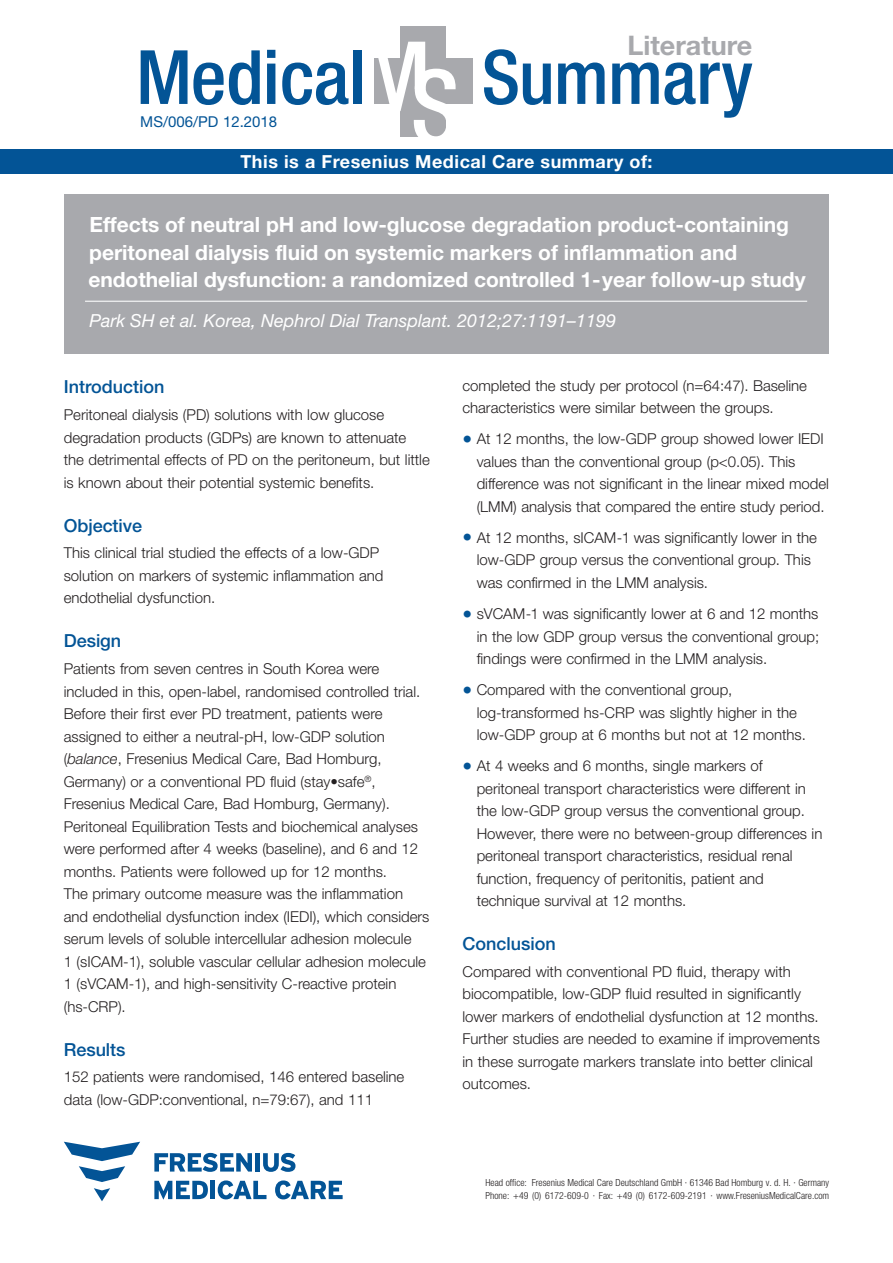
<style>
.page{position:relative;width:893px;height:1263px;background:#fff}
.page>*{position:absolute;margin:0;border:0;box-sizing:border-box;transform-origin:0 0}
.t1{font:500 condensed 75px "Helvetica Neue LT";letter-spacing:-.01em;color:#035496}
.t2{font:700 27px "Helvetica Neue LT";color:#a8a9ad}
.t3{font:700 21px/27.3px "Helvetica Neue LT";color:#fff}
.t4{font:italic 18px "Helvetica Neue LT";color:#fff}
.t5{font:500 18px "Helvetica Neue LT";color:#035496}
.t6{font:700 18px "Helvetica Neue LT";letter-spacing:.03em;color:#fff}
.t7{font:300 15px/22.5px "Helvetica Neue LT";color:#231f20}
.t8{font:15px "Helvetica Neue LT";color:#035496}
.t9{font:300 condensed 9.75px/13.2px "Helvetica Neue LTCE";color:#231f20}
.s1{font-style:italic}
.s2{font-size:19.5px;color:#035496}
</style>
<div class="page">
<div style="left:0;top:149px;width:893px;height:24px;background:#035496"></div>
<div style="left:400px;top:26px;width:46px;height:110px;background:#a8a9ad"></div>
<div style="left:374px;top:58px;width:99px;height:46px;background:#a8a9ad"></div>
<svg style="left:378px;top:42px;width:78px;height:94px"></svg>
<div style="left:64px;top:195px;width:764px;height:159px;background:#a8a9ad"></div>
<hr style="left:85px;top:301px;width:722px;height:1px;background:#fff">
<svg style="left:94px;top:1188px;width:16px;height:13px"></svg>
<svg style="left:64px;top:1142px;width:76px;height:40px"></svg>
<div style="left:210px;top:1181px;width:5px;height:18px;background:#035496"></div>
<svg style="left:218px;top:1180px;width:48px;height:19px"></svg>
<svg style="left:275px;top:1180px;width:68px;height:19px"></svg>
<svg style="left:154px;top:1181px;width:54px;height:19px"></svg>
<svg style="left:154px;top:1153px;width:98px;height:19px"></svg>
<div style="left:255px;top:1153px;width:5px;height:18px;background:#035496"></div>
<svg style="left:263px;top:1153px;width:32px;height:19px"></svg>
<h2 class="t2" style="left:627px;top:28px;width:127px">Literature</h2>
<h1 class="t1" style="left:136px;top:33px;width:231px">Medical</h1>
<h1 class="t1" style="left:482px;top:33px;width:273px">Summary</h1>
<p class="t8" style="left:140px;top:112px;width:138px">MS/006/PD 12.2018</p>
<p class="t6" style="left:240px;top:151px;width:414px">This is a Fresenius Medical Care summary of:</p>
<p class="t3" style="left:88px;top:211px;width:719px">Effects of neutral pH and low-glucose degradation product-containing peritoneal dialysis fluid on systemic markers of inflammation and endothelial dysfunction: a randomized controlled 1-year follow-up study</p>
<p class="t4" style="left:90px;top:310px;width:528px">Park SH et al. Korea, Nephrol Dial Transplant. 2012;27:1191–1199</p>
<p class="t5" style="left:64px;top:376px;width:102px">Introduction</p>
<p class="t7" style="left:64px;top:403px;width:367px">Peritoneal dialysis (PD) solutions with low glucose degradation products (GDPs) are known to attenuate the detrimental effects of PD on the peritoneum, but little is known about their potential systemic benefits.</p>
<p class="t5" style="left:64px;top:514px;width:80px">Objective</p>
<p class="t7" style="left:64px;top:541px;width:321px">This clinical trial studied the effects of a low-GDP solution on markers of systemic inflammation and endothelial dysfunction.</p>
<p class="t5" style="left:64px;top:630px;width:59px">Design</p>
<p class="t7" style="left:64px;top:657px;width:367px">Patients from seven centres in South Korea were included in this, open-label, randomised controlled trial.<br>Before their first ever PD treatment, patients were assigned to either a neutral-pH, low-GDP solution (<span class="s1">balance</span>, Fresenius Medical Care, Bad Homburg, Germany) or a conventional PD fluid (stay•safe<sup>®</sup>, Fresenius Medical Care, Bad Homburg, Germany).<br>Peritoneal Equilibration Tests and biochemical analyses were performed after 4 weeks (baseline), and 6 and 12 months. Patients were followed up for 12 months.<br>The primary outcome measure was the inflammation and endothelial dysfunction index (IEDI), which considers serum levels of soluble intercellular adhesion molecule<br>1 (sICAM-1), soluble vascular cellular adhesion molecule 1 (sVCAM-1), and high-sensitivity C-reactive protein (hs-CRP).</p>
<p class="t5" style="left:64px;top:1038px;width:63px">Results</p>
<p class="t7" style="left:64px;top:1065px;width:342px">152 patients were randomised, 146 entered baseline data (low-GDP:conventional, n=79:67), and 111</p>
<p class="t7" style="left:462px;top:374px;width:346px">completed the study per protocol (n=64:47). Baseline characteristics were similar between the groups.</p>
<p class="t7" style="left:477px;top:428px;width:354px;text-indent:-14px"><span class="s2">•</span> At 12 months, the low-GDP group showed lower IEDI values than the conventional group (p&lt;0.05). This difference was not significant in the linear mixed model (LMM) analysis that compared the entire study period.</p>
<p class="t7" style="left:477px;top:526px;width:342px;text-indent:-14px"><span class="s2">•</span> At 12 months, sICAM-1 was significantly lower in the low-GDP group versus the conventional group. This was confirmed in the LMM analysis.</p>
<p class="t7" style="left:477px;top:602px;width:344px;text-align:justify;text-indent:-14px"><span class="s2">•</span> sVCAM-1 was significantly lower at 6 and 12 months in the low GDP group versus the conventional group; findings were confirmed in the LMM analysis.</p>
<p class="t7" style="left:477px;top:678px;width:331px;text-indent:-14px"><span class="s2">•</span> Compared with the conventional group, log-transformed hs-CRP was slightly higher in the low-GDP group at 6 months but not at 12 months.</p>
<p class="t7" style="left:477px;top:754px;width:347px;text-indent:-14px"><span class="s2">•</span> At 4 weeks and 6 months, single markers of peritoneal transport characteristics were different in the low-GDP group versus the conventional group.<br>However, there were no between-group differences in peritoneal transport characteristics, residual renal function, frequency of peritonitis, patient and technique survival at 12 months.</p>
<p class="t5" style="left:462px;top:933px;width:95px">Conclusion</p>
<p class="t7" style="left:462px;top:960px;width:359px">Compared with conventional PD fluid, therapy with biocompatible, low-GDP fluid resulted in significantly lower markers of endothelial dysfunction at 12 months.<br>Further studies are needed to examine if improvements in these surrogate markers translate into better clinical outcomes.</p>
<p class="t9" style="left:485px;top:1176px;width:345px">Head office: Fresenius Medical Care Deutschland GmbH · 61346 Bad Homburg v. d. H. · Germany<br>Phone: +49 (0) 6172-609-0 · Fax: +49 (0) 6172-609-2191 · www.FreseniusMedicalCare.com</p>
</div>
